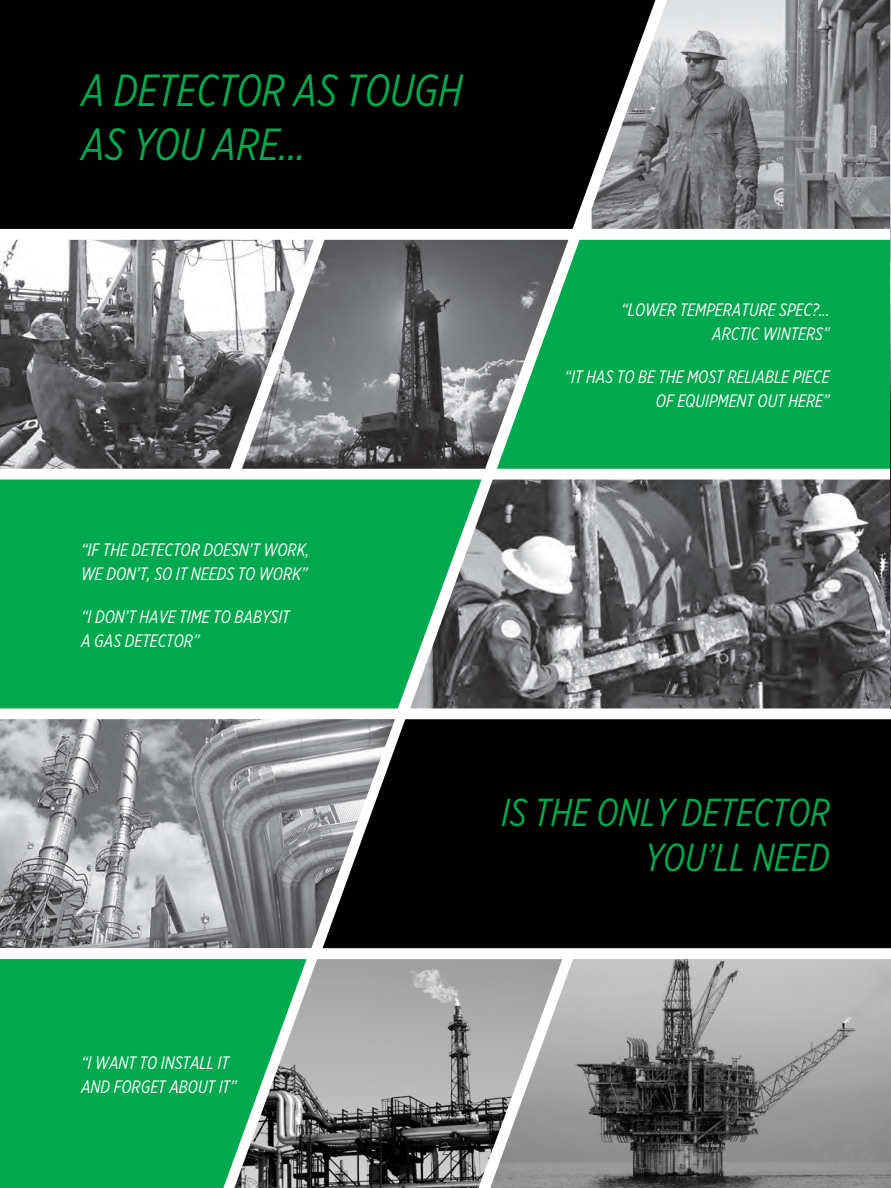
<style>
.page{position:relative;width:891px;height:1188px;background:#fff}
.page>*{position:absolute;margin:0;border:0;box-sizing:border-box;transform-origin:0 0}
.t1{font:italic 45px/54px "Gotham X Narrow";color:#00a94e}
.t2{font:italic 39px/45px "Gotham X Narrow";color:#00a94e;text-align:right}
.t3{font:italic 18px/24px "Gotham X Narrow";color:#fff}
.t4{font:300 18px "Gotham X Narrow";color:#57585a}
</style>
<div class="page">
<div style="left:0;top:0;width:592px;height:229px;background:#000"></div>
<img style="left:592px;top:0;width:298px;height:229px">
<div style="left:0;top:959px;width:234px;height:229px;background:#00a94e"></div>
<img style="left:562px;top:959px;width:329px;height:229px">
<img style="left:234px;top:959px;width:328px;height:229px">
<div style="left:568px;top:240px;width:322px;height:229px;background:#00a94e"></div>
<img style="left:482px;top:480px;width:408px;height:228px">
<div style="left:395px;top:719px;width:496px;height:229px;background:#000"></div>
<img style="left:0;top:240px;width:242px;height:229px">
<svg style="left:0;top:480px;width:482px;height:228px;fill:#00a94e"></svg>
<img style="left:0;top:719px;width:395px;height:229px">
<img style="left:242px;top:240px;width:326px;height:229px">
<svg style="left:890px;top:0;width:1px;height:709px"></svg>
<h1 class="t1" style="left:81px;top:62px;width:383px">A DETECTOR AS TOUGH<br>AS YOU ARE...</h1>
<p class="t3" style="left:81px;top:537px;width:230px">“IF THE DETECTOR DOESN’T WORK,<br>WE DON’T, SO IT NEEDS TO WORK”</p>
<p class="t3" style="left:81px;top:604px;width:210px">“I DON’T HAVE TIME TO BABYSIT<br>A GAS DETECTOR”</p>
<p class="t3" style="left:621px;top:297px;width:210px;text-align:right">“LOWER TEMPERATURE SPEC?...<br>ARCTIC WINTERS”</p>
<p class="t3" style="left:565px;top:365px;width:267px;text-align:right">“IT HAS TO BE THE MOST RELIABLE PIECE<br>OF EQUIPMENT OUT HERE”</p>
<h2 class="t2" style="left:501px;top:789px;width:330px">IS THE ONLY DETECTOR<br>YOU’LL NEED</h2>
<p class="t3" style="left:81px;top:1050px;width:157px">“I WANT TO INSTALL IT<br>AND FORGET ABOUT IT”</p>
<p class="t4" style="left:442px;top:1138px;width:9px">2</p>
</div>
